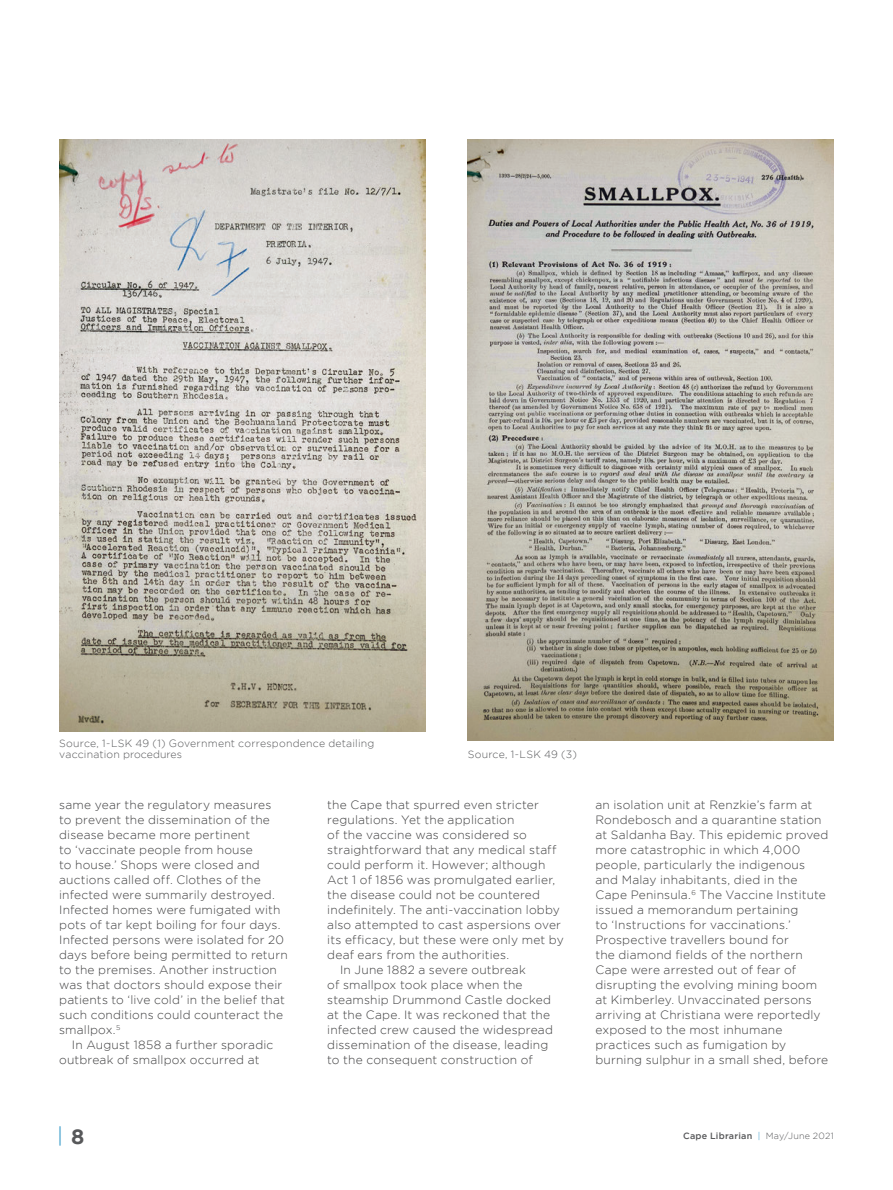
<style>
.page{position:relative;width:893px;height:1190px;background:#fff}
.page>*{position:absolute;margin:0;border:0;box-sizing:border-box;transform-origin:0 0}
.t1{font:300 21px "Gotham";color:#1f8dc2}
.t2{font:300 12px/15px "Gotham";letter-spacing:.015em;color:#3e3e3f}
.Pull_Quotes{font:300 10.5px/10.5px "Gotham";letter-spacing:.015em;color:#57585a}
.t3{font:500 9px "Gotham";letter-spacing:.03em;color:#57585a}
.s1{font-weight:700;color:#57585a}
.s2{font-weight:300;color:#1f8dc2}
.s3{font-weight:300}
</style>
<div class="page">
<img style="left:467px;top:140px;width:366px;height:601px">
<img style="left:59px;top:140px;width:366px;height:591px">
<p class="Pull_Quotes" style="left:59px;top:738px;width:316px">Source, 1-LSK 49 (1) Government correspondence detailing vaccination procedures</p>
<p class="Pull_Quotes" style="left:467px;top:748px;width:111px">Source, 1-LSK 49 (3)</p>
<p class="t2" style="left:59px;top:797px;width:230px">same year the regulatory measures<br>to prevent the dissemination of the disease became more pertinent<br>to ‘vaccinate people from house<br>to house.’ Shops were closed and auctions called off. Clothes of the infected were summarily destroyed.<br>Infected homes were fumigated with pots of tar kept boiling for four days.<br>Infected persons were isolated for 20 days before being permitted to return to the premises. Another instruction was that doctors should expose their patients to ‘live cold’ in the belief that such conditions could counteract the smallpox.<sup>5</sup></p>
<p class="t2" style="left:59px;top:1037px;width:216px;text-indent:13px">In August 1858 a further sporadic outbreak of smallpox occurred at</p>
<p class="t2" style="left:327px;top:797px;width:238px">the Cape that spurred even stricter regulations. Yet the application<br>of the vaccine was considered so straightforward that any medical staff could perform it. However; although Act 1 of 1856 was promulgated earlier, the disease could not be countered indefinitely. The anti-vaccination lobby also attempted to cast aspersions over its efficacy, but these were only met by deaf ears from the authorities.</p>
<p class="t2" style="left:327px;top:962px;width:227px;text-indent:13px">In June 1882 a severe outbreak<br>of smallpox took place when the steamship Drummond Castle docked at the Cape. It was reckoned that the infected crew caused the widespread dissemination of the disease, leading to the consequent construction of</p>
<p class="t2" style="left:595px;top:797px;width:234px">an isolation unit at Renzkie’s farm at Rondebosch and a quarantine station at Saldanha Bay. This epidemic proved more catastrophic in which 4,000 people, particularly the indigenous and Malay inhabitants, died in the Cape Peninsula.<sup>6</sup> The Vaccine Institute issued a memorandum pertaining<br>to ‘Instructions for vaccinations.’ Prospective travellers bound for<br>the diamond fields of the northern Cape were arrested out of fear of disrupting the evolving mining boom at Kimberley. Unvaccinated persons arriving at Christiana were reportedly exposed to the most inhumane practices such as fumigation by burning sulphur in a small shed, before</p>
<h1 class="t1" style="left:57px;top:1124px;width:29px">| <span class="s1">8</span></h1>
<p class="t3" style="left:682px;top:1131px;width:152px">Cape Librarian <span class="s2">|</span> <span class="s3">May/June 2021</span></p>
</div>
